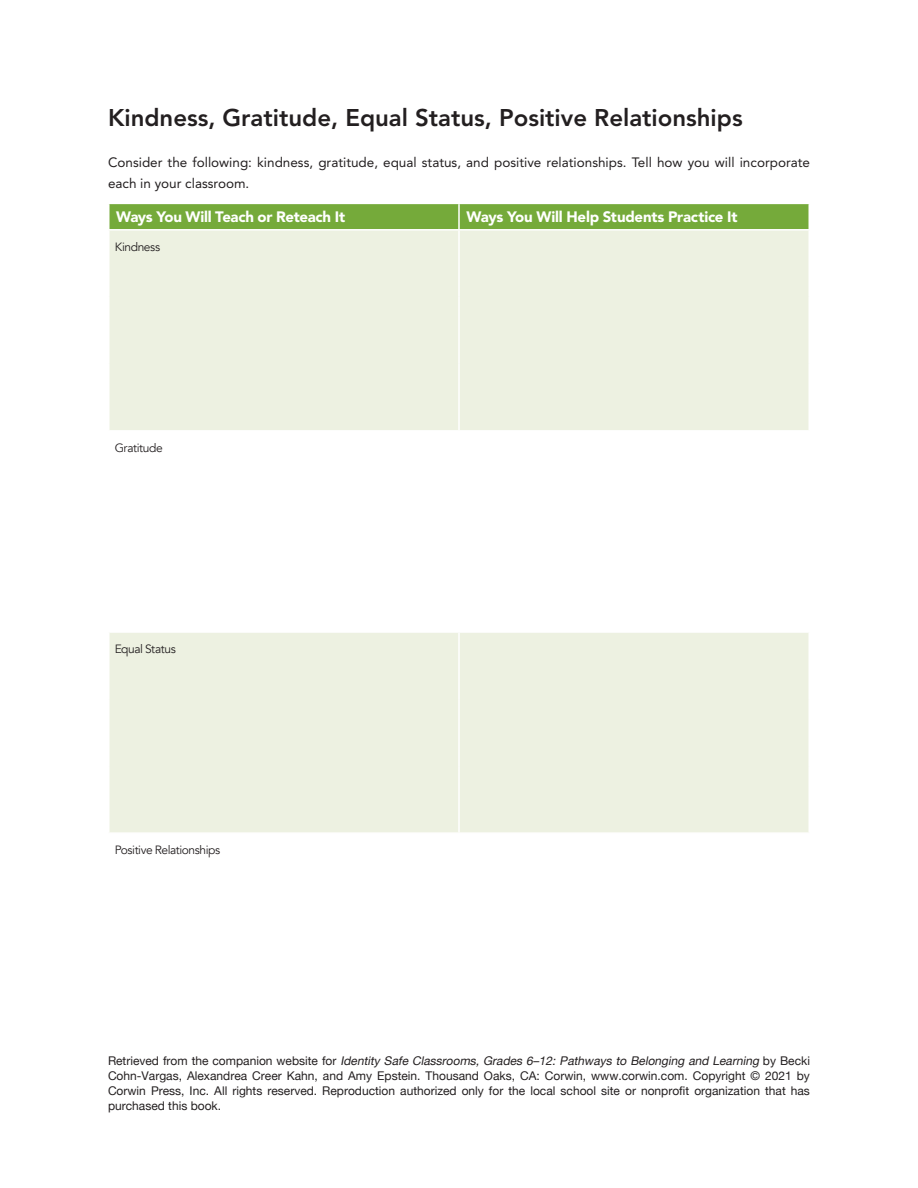
<style>
.page{position:relative;width:918px;height:1188px;background:#fff}
.page>*{position:absolute;margin:0;border:0;box-sizing:border-box;transform-origin:0 0}
.Title_SE3_H1{font:800 24px "Avenir LT Std";color:#231f20}
.Art_Table_Column_Hea{font:900 15px "Avenir";letter-spacing:-.015em;color:#fff}
.SE3_Indented{font:13.5px/21px "Avenir LT Std";color:#231f20}
.website_Text{font:12px/15px "Helvetica Neue LT Std";color:#231f20;text-align:justify}
.Art_Table_Text{font:12px "Avenir";letter-spacing:-.035em;color:#231f20}
.s1{font-style:italic}
</style>
<div class="page">
<div style="left:110px;top:204px;width:698px;height:25px;background:#75aa3a"></div>
<div style="left:110px;top:231px;width:698px;height:601px;background:#edf1e1"></div>
<svg style="left:110px;top:432px;width:698px;height:199px"></svg>
<hr style="left:458px;top:204px;width:2px;height:25px;background:#fff">
<hr style="left:458px;top:231px;width:2px;height:66px;background:#fff">
<hr style="left:458px;top:297px;width:2px;height:67px;background:#fff">
<hr style="left:458px;top:364px;width:2px;height:66px;background:#fff">
<hr style="left:108px;top:430px;width:351px;height:2px;background:#fff">
<hr style="left:459px;top:430px;width:351px;height:2px;background:#fff">
<hr style="left:108px;top:631px;width:351px;height:2px;background:#fff">
<hr style="left:459px;top:631px;width:351px;height:2px;background:#fff">
<hr style="left:458px;top:633px;width:2px;height:66px;background:#fff">
<hr style="left:458px;top:699px;width:2px;height:67px;background:#fff">
<hr style="left:458px;top:766px;width:2px;height:66px;background:#fff">
<p class="Title_SE3_H1" style="left:108px;top:104px;width:636px">Kindness, Gratitude, Equal Status, Positive Relationships</p>
<p class="SE3_Indented" style="left:108px;top:152px;width:704px">Consider the following: kindness, gratitude, equal status, and positive relationships. Tell how you will incorporate each in your classroom.</p>
<p class="Art_Table_Column_Hea" style="left:116px;top:208px;width:230px">Ways You Will Teach or Reteach It</p>
<p class="Art_Table_Column_Hea" style="left:466px;top:208px;width:273px">Ways You Will Help Students Practice It</p>
<p class="Art_Table_Text" style="left:115px;top:240px;width:47px">Kindness</p>
<p class="Art_Table_Text" style="left:115px;top:441px;width:50px">Gratitude</p>
<p class="Art_Table_Text" style="left:115px;top:642px;width:63px">Equal Status</p>
<p class="Art_Table_Text" style="left:115px;top:843px;width:107px">Positive Relationships</p>
<p class="website_Text" style="left:108px;top:1053px;width:704px">R et r i e v e d f r o m t h e c o m p a n i o n w e b s i t e f o r <span class="s1">Identity Safe Classrooms, Grades 6–12: Pathways to Belonging and Learning</span> b y B e c k i Cohn-Vargas, Alexandrea Creer Kahn, and Amy Epstein. Thousand Oaks, CA: Corwin, www.corwin.com. Copyright © 2021 by Corwin Press, Inc. All rights reserved. Reproduction authorized only for the local school site or nonprofit organization that has purchased this book.</p>
</div>
